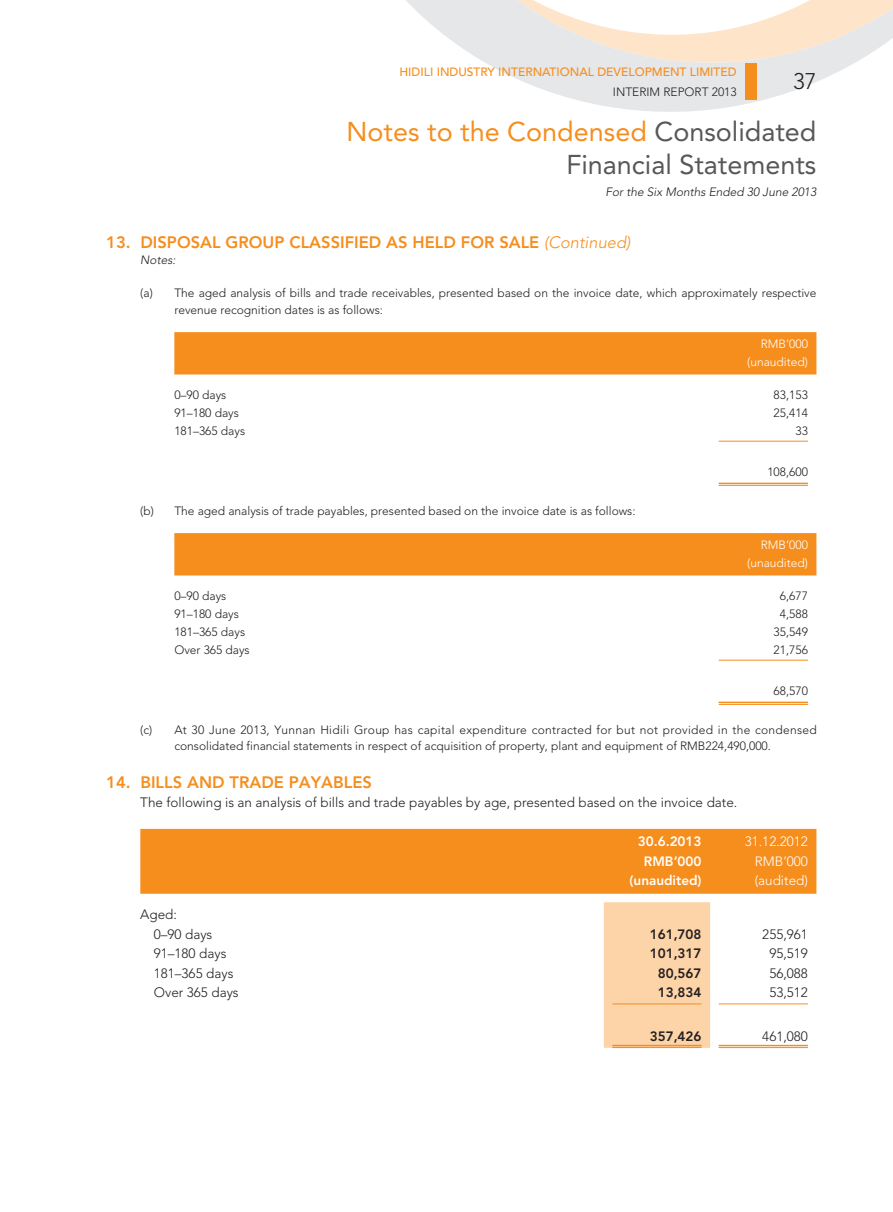
<style>
.page{position:relative;width:893px;height:1212px;background:#fff}
.page>*{position:absolute;margin:0;border:0;box-sizing:border-box;transform-origin:0 0}
.t1{font:27px/33px "Avenir LT Std";color:#57585a;text-align:right}
.t2{font:300 22.5px "Avenir LT Std";color:#231f20}
.t3{font:800 16.5px "Avenir LT Std";color:#f68e1e}
.t4{font:300 13.5px/19.5px "Avenir LT Std";color:#231f20}
.t5{font:800 13.5px "Avenir LT Std";color:#231f20}
.t6{font:800 13.5px "Avenir LT Std";color:#fff}
.t7{font:300 13.5px "Avenir LT Std";color:#fff}
.t8{font:300 12px/16.5px "Avenir LT Std";color:#231f20}
.t9{font:500 12px "Avenir LT Std";color:#f68e1e}
.t10{font:italic 300 12px "Avenir LT Std";color:#231f20}
.t11{font:300 12px/18px "Avenir LT Std";color:#fff;text-align:right}
.s1{color:#f68e1e}
.s2{font-weight:300;font-style:italic}
</style>
<div class="page">
<svg style="left:406px;top:0;width:487px;height:112px"></svg>
<div style="left:745px;top:64px;width:12px;height:36px;background:#f68e1e"></div>
<div style="left:174px;top:332px;width:642px;height:42px;background:#f68e1e"></div>
<hr style="left:719px;top:441px;width:89px;height:1px;background:#f68e1e">
<hr style="left:719px;top:483px;width:89px;height:1px;background:#f68e1e">
<hr style="left:719px;top:485px;width:89px;height:1px;background:#f68e1e">
<div style="left:174px;top:533px;width:642px;height:42px;background:#f68e1e"></div>
<hr style="left:719px;top:660px;width:89px;height:1px;background:#f68e1e">
<hr style="left:719px;top:702px;width:89px;height:1px;background:#f68e1e">
<hr style="left:719px;top:704px;width:89px;height:1px;background:#f68e1e">
<div style="left:140px;top:829px;width:676px;height:65px;background:#f68e1e"></div>
<div style="left:604px;top:902px;width:106px;height:146px;background:#fdd3a8"></div>
<hr style="left:612px;top:1003px;width:90px;height:1px;background:#f68e1e">
<hr style="left:719px;top:1003px;width:89px;height:1px;background:#f68e1e">
<hr style="left:612px;top:1045px;width:90px;height:1px;background:#f68e1e">
<hr style="left:612px;top:1047px;width:90px;height:1px;background:#f68e1e">
<hr style="left:719px;top:1045px;width:89px;height:1px;background:#f68e1e">
<hr style="left:719px;top:1047px;width:89px;height:1px;background:#f68e1e">
<p class="t9" style="left:399px;top:65px;width:339px">HIDILI INDUSTRY INTERNATIONAL DEVELOPMENT LIMITED</p>
<p class="t8" style="left:613px;top:83px;width:27px">Interim</p>
<p class="t8" style="left:663px;top:83px;width:16px">Repor</p>
<p class="t8" style="left:702px;top:83px;width:36px">t 2013</p>
<h2 class="t2" style="left:793px;top:68px;width:25px">37</h2>
<h1 class="t1" style="left:347px;top:116px;width:471px"><span class="s1">Notes to the Condensed</span> Consolidated<br>Financial Statements</h1>
<p class="t10" style="left:605px;top:185px;width:212px">For the Six Months Ended 30 June 2013</p>
<h3 class="t3" style="left:106px;top:232px;width:526px">13. DISPOSAL GROUP CLASSIFIED AS HELD FOR SALE <span class="s2">(Continued)</span></h3>
<p class="t10" style="left:140px;top:253px;width:37px">Notes:</p>
<p class="t8" style="left:174px;top:285px;width:644px;text-indent:-34px">(a) The aged analysis of bills and trade receivables, presented based on the invoice date, which approximately respective revenue recognition dates is as follows:</p>
<p class="t11" style="left:747px;top:335px;width:62px">RMB’000 (unaudited)</p>
<p class="t8" style="left:174px;top:387px;width:54px">0–90 days</p>
<p class="t8" style="left:774px;top:387px;width:36px">83,153</p>
<p class="t8" style="left:174px;top:405px;width:66px">91–180 days</p>
<p class="t8" style="left:774px;top:405px;width:36px">25,414</p>
<p class="t8" style="left:174px;top:423px;width:72px">181–365 days</p>
<p class="t8" style="left:795px;top:423px;width:14px">33</p>
<p class="t8" style="left:767px;top:463px;width:42px">108,600</p>
<p class="t8" style="left:140px;top:502px;width:497px">(b) The aged analysis of trade payables, presented based on the invoice date is as follows:</p>
<p class="t11" style="left:747px;top:536px;width:62px">RMB’000 (unaudited)</p>
<p class="t8" style="left:174px;top:588px;width:54px">0–90 days</p>
<p class="t8" style="left:780px;top:588px;width:30px">6,677</p>
<p class="t8" style="left:174px;top:606px;width:66px">91–180 days</p>
<p class="t8" style="left:780px;top:606px;width:30px">4,588</p>
<p class="t8" style="left:174px;top:624px;width:72px">181–365 days</p>
<p class="t8" style="left:774px;top:624px;width:36px">35,549</p>
<p class="t8" style="left:174px;top:642px;width:77px">Over 365 days</p>
<p class="t8" style="left:774px;top:642px;width:36px">21,756</p>
<p class="t8" style="left:774px;top:682px;width:36px">68,570</p>
<p class="t8" style="left:174px;top:721px;width:644px;text-indent:-34px">(c) At 30 June 2013, Yunnan Hidili Group has capital expenditure contracted for but not provided in the condensed consolidated financial statements in respect of acquisition of property, plant and equipment of RMB224,490,000.</p>
<h3 class="t3" style="left:106px;top:772px;width:267px">14. BILLS AND TRADE PAYABLES</h3>
<p class="t4" style="left:140px;top:793px;width:599px">The following is an analysis of bills and trade payables by age, presented based on the invoice date.</p>
<p class="t6" style="left:638px;top:833px;width:65px">30.6.2013</p>
<p class="t7" style="left:745px;top:833px;width:65px">31.12.2012</p>
<p class="t6" style="left:644px;top:853px;width:59px">RMB’000</p>
<p class="t7" style="left:755px;top:853px;width:55px">RMB’000</p>
<p class="t6" style="left:630px;top:872px;width:74px">(unaudited)</p>
<p class="t7" style="left:755px;top:872px;width:55px">(audited)</p>
<p class="t4" style="left:154px;top:905px;width:60px;text-indent:-13px">Aged:<br>0–90 days</p>
<p class="t5" style="left:650px;top:926px;width:53px">161,708</p>
<p class="t4" style="left:762px;top:924px;width:47px">255,961</p>
<p class="t4" style="left:154px;top:944px;width:74px">91–180 days</p>
<p class="t5" style="left:650px;top:946px;width:53px">101,317</p>
<p class="t4" style="left:769px;top:944px;width:40px">95,519</p>
<p class="t4" style="left:154px;top:963px;width:81px">181–365 days</p>
<p class="t5" style="left:658px;top:965px;width:45px">80,567</p>
<p class="t4" style="left:769px;top:963px;width:40px">56,088</p>
<p class="t4" style="left:154px;top:983px;width:86px">Over 365 days</p>
<p class="t5" style="left:658px;top:985px;width:45px">13,834</p>
<p class="t4" style="left:769px;top:983px;width:40px">53,512</p>
<p class="t5" style="left:650px;top:1028px;width:53px">357,426</p>
<p class="t4" style="left:762px;top:1026px;width:47px">461,080</p>
</div>
